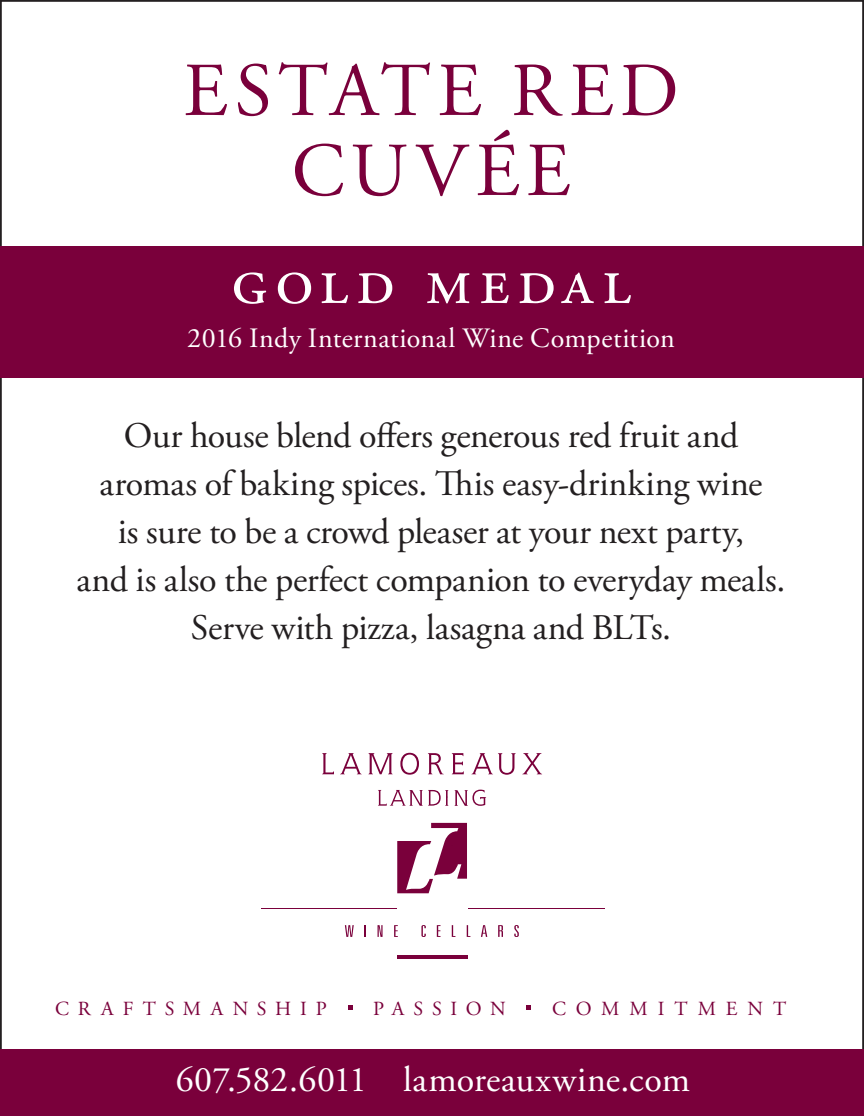
<style>
.page{position:relative;width:864px;height:1116px;background:#fff}
.page>*{position:absolute;margin:0;border:0;box-sizing:border-box;transform-origin:0 0}
.t1{font:76px/80px "Adobe Garamond Pro";letter-spacing:.095em;color:#7a003b;text-align:center}
.t2{font:68px "Adobe Garamond Pro";letter-spacing:.115em;color:#fff}
.t3{font:36px/48px "Adobe Garamond Pro";color:#231f20;text-align:center}
.t4{font:36px "Adobe Garamond Pro";letter-spacing:.01em;color:#fff}
.t5{font:28px "Adobe Garamond Pro";letter-spacing:.005em;color:#fff}
.t6{font:20px "Adobe Garamond Pro";letter-spacing:.445em;color:#7a003b}
</style>
<div class="page">
<div style="left:0;top:1049px;width:864px;height:67px;background:#7a003b"></div>
<svg style="left:348px;top:1006px;width:4px;height:4px"></svg>
<svg style="left:527px;top:1006px;width:4px;height:4px"></svg>
<svg style="left:345px;top:925px;width:9px;height:12px"></svg>
<svg style="left:365px;top:925px;width:1px;height:12px"></svg>
<svg style="left:378px;top:925px;width:5px;height:12px"></svg>
<svg style="left:394px;top:925px;width:4px;height:12px"></svg>
<svg style="left:421px;top:925px;width:5px;height:12px"></svg>
<svg style="left:437px;top:925px;width:4px;height:12px"></svg>
<svg style="left:452px;top:925px;width:3px;height:12px"></svg>
<svg style="left:467px;top:925px;width:3px;height:12px"></svg>
<svg style="left:481px;top:925px;width:6px;height:12px"></svg>
<svg style="left:498px;top:925px;width:5px;height:12px"></svg>
<svg style="left:514px;top:925px;width:5px;height:12px"></svg>
<svg style="left:397px;top:823px;width:70px;height:70px"></svg>
<hr style="left:397px;top:955px;width:70px;height:4px;background:#7a003b">
<svg style="left:322px;top:753px;width:12px;height:21px"></svg>
<svg style="left:400px;top:753px;width:19px;height:22px"></svg>
<svg style="left:452px;top:753px;width:12px;height:21px"></svg>
<svg style="left:522px;top:753px;width:20px;height:21px"></svg>
<svg style="left:340px;top:753px;width:22px;height:21px"></svg>
<svg style="left:471px;top:753px;width:45px;height:22px"></svg>
<svg style="left:368px;top:753px;width:25px;height:21px"></svg>
<svg style="left:428px;top:753px;width:16px;height:21px"></svg>
<svg style="left:378px;top:790px;width:108px;height:16px"></svg>
<hr style="left:261px;top:908px;width:136px;height:1px;background:#7a003b">
<hr style="left:468px;top:908px;width:136px;height:1px;background:#7a003b">
<div style="left:0;top:246px;width:864px;height:132px;background:#7a003b"></div>
<h1 class="t1" style="left:183px;top:54px;width:497px">estate red<br>Cuvée</h1>
<h2 class="t2" style="left:231px;top:241px;width:401px">gold medal</h2>
<p class="t5" style="left:187px;top:321px;width:489px">2016 Indy International Wine Competition</p>
<p class="t3" style="left:77px;top:413px;width:710px">Our house blend offers generous red fruit and aromas of baking spices. This easy-drinking wine<br>is sure to be a crowd pleaser at your next party,<br>and is also the perfect companion to everyday meals.<br>Serve with pizza, lasagna and BLTs.</p>
<p class="t6" style="left:55px;top:996px;width:273px">Craftsmanship</p>
<p class="t6" style="left:373px;top:996px;width:134px">passion</p>
<p class="t6" style="left:552px;top:996px;width:236px">c ommitment</p>
<p class="t4" style="left:176px;top:1058px;width:516px">607.582.6011 lamoreauxwine.com</p>
</div>
